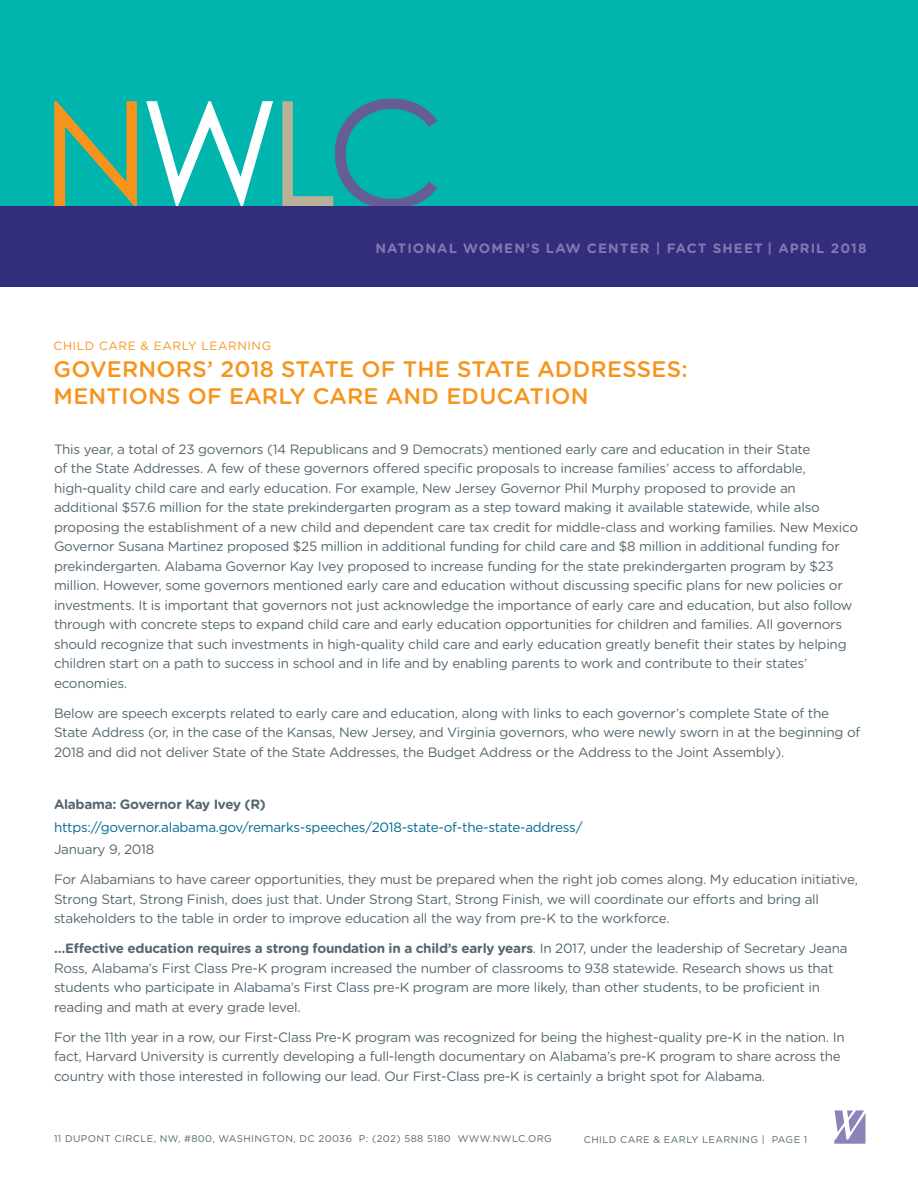
<style>
.page{position:relative;width:918px;height:1188px;background:#fff}
.page>*{position:absolute;margin:0;border:0;box-sizing:border-box;transform-origin:0 0}
.Main_Headline{font:500 22.5px/27px "Gotham Rounded";letter-spacing:.01em;color:#f7941e}
.Regular_Body_Copy{font:13.5px/19.5px "Gotham Rounded";letter-spacing:-.02em;color:#546670}
.Regular_Body_Copy-2{font:13.5px "Gotham Rounded";letter-spacing:-.02em;color:#006892}
.FS_nwlc_Header_Date{font:700 13.5px "Gotham Rounded";letter-spacing:.08em;color:#8278b4}
.Regular_Body_Copy-3{font:700 13.5px "Gotham Rounded";letter-spacing:-.02em;color:#546670}
.Issue_Header{font:12px "Gotham Rounded";letter-spacing:.05em;color:#f7941e}
.t1{font:9.75px "Gotham Rounded";letter-spacing:.04em;color:#546670}
.s1{font-weight:700}
</style>
<div class="page">
<svg style="left:834px;top:1110px;width:32px;height:34px"></svg>
<div style="left:0;top:0;width:918px;height:287px;background:#00b5ad"></div>
<svg style="left:282px;top:99px;width:156px;height:107px"></svg>
<svg style="left:146px;top:101px;width:127px;height:105px"></svg>
<svg style="left:54px;top:101px;width:83px;height:105px"></svg>
<div style="left:0;top:206px;width:918px;height:81px;background:#332e7b"></div>
<p class="FS_nwlc_Header_Date" style="left:375px;top:238px;width:493px">NATIONAL WOMEN’S LAW CENTER | FACT SHEET | APRIL 2018</p>
<p class="Issue_Header" style="left:54px;top:338px;width:219px">CHILD CARE &amp; EARLY LEARNING</p>
<p class="Main_Headline" style="left:54px;top:355px;width:636px">GOVERNORS’ 2018 STATE OF THE STATE ADDRESSES:<br>MENTIONS OF EARLY CARE AND EDUCATION</p>
<p class="Regular_Body_Copy" style="left:54px;top:438px;width:806px">This year, a total of 23 governors (14 Republicans and 9 Democrats) mentioned early care and education in their State<br>of the State Addresses. A few of these governors offered specific proposals to increase families’ access to affordable, high-quality child care and early education. For example, New Jersey Governor Phil Murphy proposed to provide an additional $57.6 million for the state prekindergarten program as a step toward making it available statewide, while also proposing the establishment of a new child and dependent care tax credit for middle-class and working families. New Mexico Governor Susana Martinez proposed $25 million in additional funding for child care and $8 million in additional funding for prekindergarten. Alabama Governor Kay Ivey proposed to increase funding for the state prekindergarten program by $23 million. However, some governors mentioned early care and education without discussing specific plans for new policies or investments. It is important that governors not just acknowledge the importance of early care and education, but also follow through with concrete steps to expand child care and early education opportunities for children and families. All governors should recognize that such investments in high-quality child care and early education greatly benefit their states by helping children start on a path to success in school and in life and by enabling parents to work and contribute to their states’ economies.</p>
<p class="Regular_Body_Copy" style="left:54px;top:703px;width:808px">Below are speech excerpts related to early care and education, along with links to each governor’s complete State of the<br>State Address (or, in the case of the Kansas, New Jersey, and Virginia governors, who were newly sworn in at the beginning of<br>2018 and did not deliver State of the State Addresses, the Budget Address or the Address to the Joint Assembly).</p>
<p class="Regular_Body_Copy-3" style="left:54px;top:795px;width:213px">Alabama: Governor Kay Ivey (R)</p>
<p class="Regular_Body_Copy-2" style="left:54px;top:818px;width:530px">https://governor.alabama.gov/remarks-speeches/2018-state-of-the-state-address/</p>
<p class="Regular_Body_Copy" style="left:54px;top:839px;width:102px">January 9, 2018</p>
<p class="Regular_Body_Copy" style="left:54px;top:869px;width:806px">For Alabamians to have career opportunities, they must be prepared when the right job comes along. My education initiative,<br>Strong Start, Strong Finish, does just that. Under Strong Start, Strong Finish, we will coordinate our efforts and bring all stakeholders to the table in order to improve education all the way from pre-K to the workforce.</p>
<p class="Regular_Body_Copy" style="left:54px;top:938px;width:795px"><span class="s1">…Effective education requires a strong foundation in a child’s early years</span>. In 2017, under the leadership of Secretary Jeana Ross, Alabama’s First Class Pre-K program increased the number of classrooms to 938 statewide. Research shows us that students who participate in Alabama’s First Class pre-K program are more likely, than other students, to be proficient in reading and math at every grade level.</p>
<p class="Regular_Body_Copy" style="left:54px;top:1027px;width:792px">For the 11th year in a row, our First-Class Pre-K program was recognized for being the highest-quality pre-K in the nation. In fact, Harvard University is currently developing a full-length documentary on Alabama’s pre-K program to share across the country with those interested in following our lead. Our First-Class pre-K is certainly a bright spot for Alabama.</p>
<p class="t1" style="left:54px;top:1132px;width:499px">11 DUPONT CIRCLE, NW, #800, WASHINGTON, DC 20036 P: (202) 588 5180 WWW.NWLC.ORG</p>
<p class="t1" style="left:584px;top:1133px;width:225px">CHILD CARE &amp; EARLY LEARNING | PAGE 1</p>
</div>
